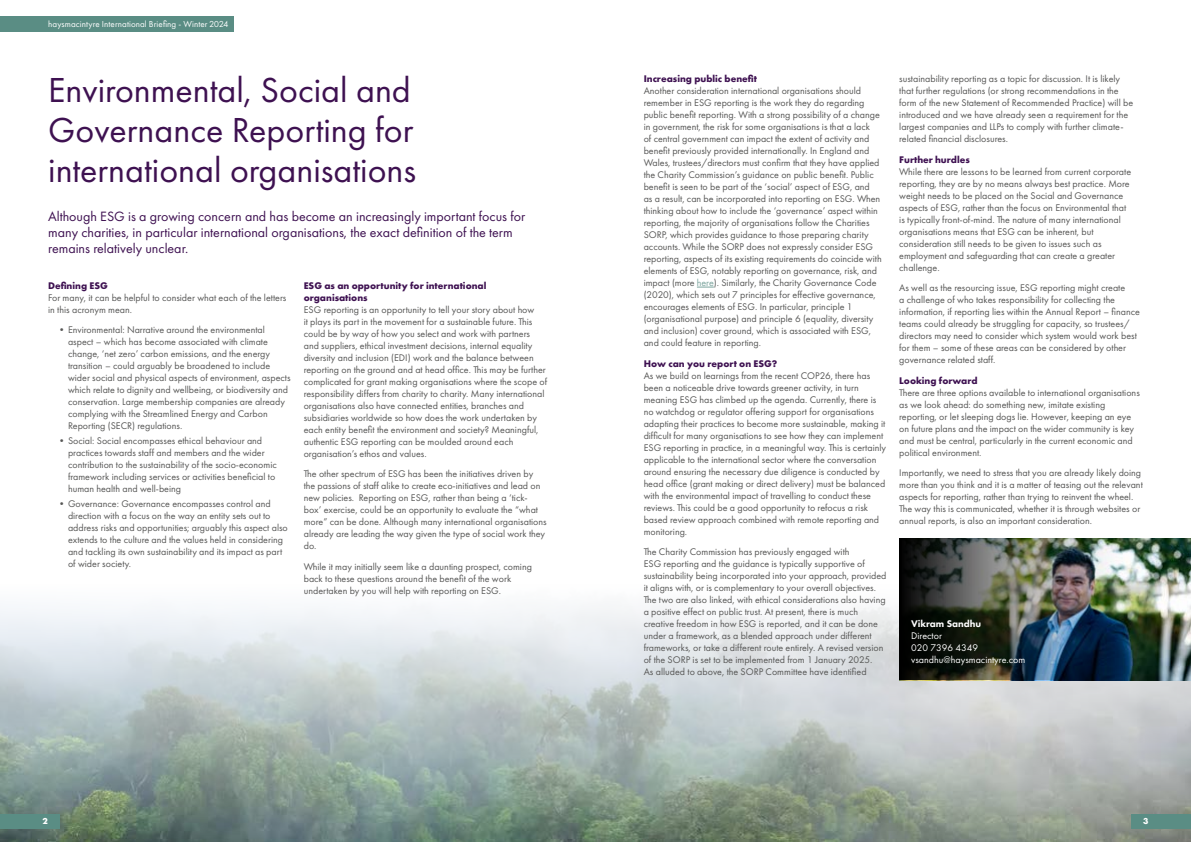
<style>
.page{position:relative;width:1191px;height:842px;background:#fff}
.page>*{position:absolute;margin:0;border:0;box-sizing:border-box;transform-origin:0 0}
.t1{font:36px/40px "Futura PT";color:#3e1151}
.t2{font:14px/16px "Futura PT";color:#3e1151}
.t3{font:10px/12px "Futura PT";color:#575756}
.t4{font:700 10px/12px "Futura PT";color:#3e1151}
.t5{font:10px/12px "Futura PT";color:#fff}
.t6{font:800 10px "Futura PT";color:#fff}
.t7{font:9px "Futura PT";letter-spacing:.01em;color:#fff}
.t8{font:700 9px "Futura PT";color:#fff}
.s1{color:#7ba49d}
</style>
<div class="page">
<img style="left:0;top:605px;width:1191px;height:237px">
<svg style="left:697px;top:287px;width:17px;height:1px"></svg>
<img style="left:1128px;top:538px;width:63px;height:142px">
<img style="left:899px;top:538px;width:229px;height:142px">
<div style="left:1131px;top:814px;width:60px;height:14px;background:#5a8d84"></div>
<div style="left:0;top:814px;width:60px;height:14px;background:#5a8d84"></div>
<div style="left:0;top:16px;width:234px;height:16px;background:#5a8d84"></div>
<p class="t7" style="left:48px;top:19px;width:182px">haysmacintyre International Briefing - Winter 2024</p>
<h1 class="t1" style="left:48px;top:70px;width:369px">Environmental, Social and<br>Governance Reporting for international organisations</h1>
<h2 class="t2" style="left:48px;top:208px;width:478px">Although ESG is a growing concern and has become an increasingly important focus for many charities, in particular international organisations, the exact definition of the term remains relatively unclear.</h2>
<p class="t4" style="left:48px;top:279px;width:61px">Defining ESG</p>
<p class="t3" style="left:48px;top:292px;width:240px">For many, it can be helpful to consider what each of the letters in this acronym mean.</p>
<p class="t3" style="left:68px;top:324px;width:224px;text-indent:-11px">•Environmental: Narrative around the environmental aspect – which has become associated with climate change, ‘net zero’ carbon emissions, and the energy transition – could arguably be broadened to include wider social and physical aspects of environment, aspects which relate to dignity and wellbeing, or biodiversity and conservation. Large membership companies are already complying with the Streamlined Energy and Carbon Reporting (SECR) regulations.</p>
<p class="t3" style="left:68px;top:435px;width:210px;text-indent:-11px">•Social: Social encompasses ethical behaviour and practices towards staff and members and the wider contribution to the sustainability of the socio-economic framework including services or activities beneficial to human health and well-being</p>
<p class="t3" style="left:68px;top:498px;width:221px;text-indent:-11px">•Governance: Governance encompasses control and direction with a focus on the way an entity sets out to address risks and opportunities; arguably this aspect also extends to the culture and the values held in considering and tackling its own sustainability and its impact as part of wider society.</p>
<p class="t4" style="left:304px;top:279px;width:184px">ESG as an opportunity for international organisations</p>
<p class="t3" style="left:304px;top:303px;width:245px">ESG reporting is an opportunity to tell your story about how<br>it plays its part in the movement for a sustainable future. This could be by way of how you select and work with partners and suppliers, ethical investment decisions, internal equality diversity and inclusion (EDI) work and the balance between reporting on the ground and at head office. This may be further complicated for grant making organisations where the scope of responsibility differs from charity to charity. Many international organisations also have connected entities, branches and subsidiaries worldwide so how does the work undertaken by each entity benefit the environment and society? Meaningful, authentic ESG reporting can be moulded around each organisation’s ethos and values.</p>
<p class="t3" style="left:304px;top:468px;width:244px">The other spectrum of ESG has been the initiatives driven by the passions of staff alike to create eco-initiatives and lead on new policies. Reporting on ESG, rather than being a ‘tick&shy;box’ exercise, could be an opportunity to evaluate the “what more” can be done. Although many international organisations already are leading the way given the type of social work they do.</p>
<p class="t3" style="left:304px;top:560px;width:230px">While it may initially seem like a daunting prospect, coming back to these questions around the benefit of the work undertaken by you will help with reporting on ESG.</p>
<p class="t4" style="left:643px;top:72px;width:115px">Increasing public benefit</p>
<p class="t3" style="left:643px;top:85px;width:239px">Another consideration international organisations should remember in ESG reporting is the work they do regarding public benefit reporting. With a strong possibility of a change in government, the risk for some organisations is that a lack<br>of central government can impact the extent of activity and benefit previously provided internationally. In England and Wales, trustees/directors must confirm that they have applied the Charity Commission’s guidance on public benefit. Public benefit is seen to be part of the ‘social’ aspect of ESG, and<br>as a result, can be incorporated into reporting on ESG. When thinking about how to include the ‘governance’ aspect within reporting, the majority of organisations follow the Charities SORP, which provides guidance to those preparing charity accounts. While the SORP does not expressly consider ESG reporting, aspects of its existing requirements do coincide with elements of ESG, notably reporting on governance, risk, and impact (more <span class="s1">here</span>). Similarly, the Charity Governance Code (2020), which sets out 7 principles for effective governance, encourages elements of ESG. In particular, principle 1 (organisational purpose) and principle 6 (equality, diversity and inclusion) cover ground, which is associated with ESG, and could feature in reporting.</p>
<p class="t4" style="left:643px;top:357px;width:135px">How can you report on ESG?</p>
<p class="t3" style="left:643px;top:369px;width:244px">As we build on learnings from the recent COP26, there has been a noticeable drive towards greener activity, in turn meaning ESG has climbed up the agenda. Currently, there is no watchdog or regulator offering support for organisations adapting their practices to become more sustainable, making it difficult for many organisations to see how they can implement ESG reporting in practice, in a meaningful way. This is certainly applicable to the international sector where the conversation around ensuring the necessary due diligence is conducted by head office (grant making or direct delivery) must be balanced with the environmental impact of travelling to conduct these reviews. This could be a good opportunity to refocus a risk based review approach combined with remote reporting and monitoring.</p>
<p class="t3" style="left:643px;top:546px;width:244px">The Charity Commission has previously engaged with<br>ESG reporting and the guidance is typically supportive of sustainability being incorporated into your approach, provided it aligns with, or is complementary to your overall objectives.<br>The two are also linked, with ethical considerations also having a positive effect on public trust. At present, there is much creative freedom in how ESG is reported, and it can be done under a framework, as a blended approach under different frameworks, or take a different route entirely. A revised version of the SORP is set to be implemented from 1 January 2025.<br>As alluded to above, the SORP Committee have identified</p>
<p class="t3" style="left:899px;top:73px;width:235px">sustainability reporting as a topic for discussion. It is likely that further regulations (or strong recommendations in the form of the new Statement of Recommended Practice) will be introduced and we have already seen a requirement for the largest companies and LLPs to comply with further climate&shy;related financial disclosures.</p>
<p class="t4" style="left:899px;top:153px;width:72px">Further hurdles</p>
<p class="t3" style="left:899px;top:165px;width:233px">While there are lessons to be learned from current corporate reporting, they are by no means always best practice. More weight needs to be placed on the Social and Governance aspects of ESG, rather than the focus on Environmental that is typically front-of-mind. The nature of many international organisations means that ESG can be inherent, but consideration still needs to be given to issues such as employment and safeguarding that can create a greater challenge.</p>
<p class="t3" style="left:899px;top:282px;width:242px">As well as the resourcing issue, ESG reporting might create<br>a challenge of who takes responsibility for collecting the information, if reporting lies within the Annual Report – finance teams could already be struggling for capacity, so trustees/ directors may need to consider which system would work best for them – some of these areas can be considered by other governance related staff.</p>
<p class="t4" style="left:899px;top:374px;width:80px">Looking forward</p>
<p class="t3" style="left:899px;top:386px;width:242px">There are three options available to international organisations as we look ahead: do something new, imitate existing reporting, or let sleeping dogs lie. However, keeping an eye on future plans and the impact on the wider community is key and must be central, particularly in the current economic and political environment.</p>
<p class="t3" style="left:899px;top:467px;width:245px">Importantly, we need to stress that you are already likely doing more than you think and it is a matter of teasing out the relevant aspects for reporting, rather than trying to reinvent the wheel.<br>The way this is communicated, whether it is through websites or annual reports, is also an important consideration.</p>
<p class="t6" style="left:911px;top:617px;width:72px">Vikram Sandhu</p>
<p class="t5" style="left:911px;top:629px;width:116px">Director<br>020 7396 4349 vsandhu@haysmacintyre.com</p>
<p class="t8" style="left:43px;top:816px;width:7px">2</p>
<p class="t8" style="left:1143px;top:816px;width:7px">3</p>
</div>
